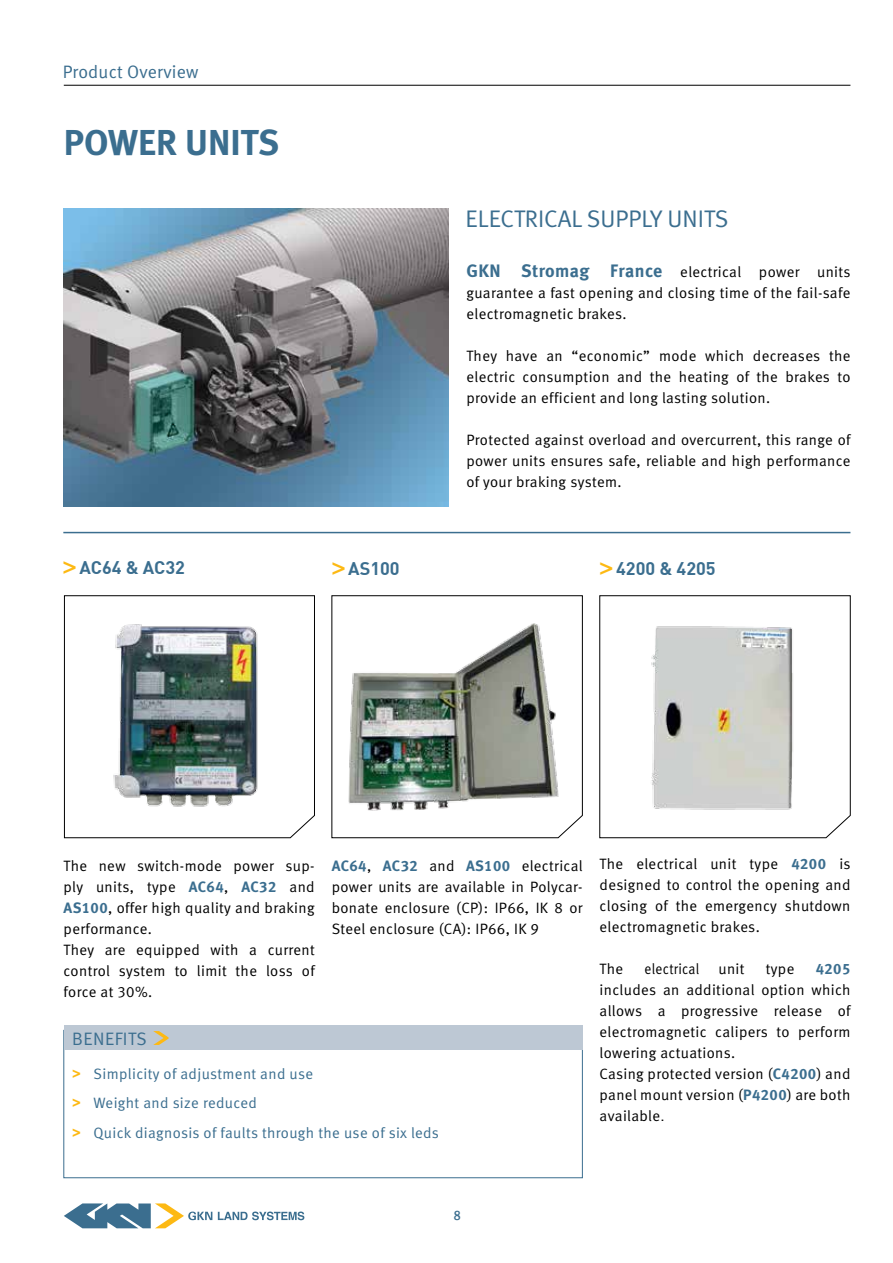
<style>
.page{position:relative;width:893px;height:1263px;background:#fff}
.page>*{position:absolute;margin:0;border:0;box-sizing:border-box;transform-origin:0 0}
.t1{font:36px "Meta Bold LF";color:#3b6e8f}
.t2{font:24px "Meta Normal LF";color:#3b6e8f}
.t3{font:700 18px "DIN";color:#3b6e8f}
.t4{font:18px "Meta Normal LF";letter-spacing:.01em;color:#3b6e8f}
.t5{font:15px/21px "Meta Normal LF";letter-spacing:.025em;color:#000;text-align:justify}
.t6{font:15px/29.5px "Meta Normal LF";letter-spacing:.025em;color:#3b6e8f}
.t7{font:15px "Meta Normal LF";letter-spacing:.025em;color:#000;scale:.9 1}
.t8{font:15px "Meta Bold LF";color:#3b6e8f}
.t9{font:500 condensed 13.5px "Franklin Gothic";color:#3b6e8f}
.s1{font-family:"Meta Bold LF";font-size:18px;color:#3b6e8f}
.s2{font-family:"Antique Olive Nord Italic A";font-weight:400;color:#fdb913}
.s3{font-family:"Meta Bold LF";color:#3b6e8f}
.s4{font-family:"Arial";font-weight:700;color:#fdb913}
.s5{font-family:"Arial"}
</style>
<div class="page">
<div style="left:64px;top:1030px;width:519px;height:148px;border:1px solid #3b6e8f"></div>
<img style="left:64px;top:595px;width:251px;height:243px">
<svg style="left:331px;top:595px;width:252px;height:243px"></svg>
<svg style="left:599px;top:595px;width:252px;height:243px"></svg>
<hr style="left:63px;top:532px;width:787px;height:1px;background:#3b6e8f">
<div style="left:64px;top:1026px;width:519px;height:24px;background:#bdc8d4"></div>
<svg style="left:153px;top:1031px;width:16px;height:14px"></svg>
<img style="left:63px;top:208px;width:386px;height:298px">
<svg style="left:64px;top:1203px;width:148px;height:25px"></svg>
<svg style="left:218px;top:1211px;width:86px;height:9px"></svg>
<hr style="left:64px;top:85px;width:786px;height:1px;background:#000">
<p class="t4" style="left:63px;top:61px;width:137px">Product Overview</p>
<h1 class="t1" style="left:64px;top:122px;width:217px">POWER UNITS</h1>
<h2 class="t2" style="left:466px;top:205px;width:264px">ELECTRICAL SUPPLY UNITS</h2>
<p class="t5" style="left:466px;top:261px;width:386px"><span class="s1">GKN Stromag France</span> electrical power units guarantee a fast opening and closing time of the fail-safe electromagnetic brakes.</p>
<p class="t5" style="left:466px;top:345px;width:385px">They have an “economic” mode which decreases the electric consumption and the heating of the brakes to provide an efficient and long lasting solution.</p>
<p class="t5" style="left:466px;top:429px;width:386px">Protected against overload and overcurrent, this range of power units ensures safe, reliable and high performance of your braking system.</p>
<p class="t3" style="left:63px;top:555px;width:123px"><span class="s2">&gt;</span> AC64 &amp; AC32</p>
<p class="t3" style="left:600px;top:556px;width:118px"><span class="s2">&gt;</span> 4200 &amp; 4205</p>
<p class="t3" style="left:332px;top:556px;width:70px"><span class="s2">&gt;</span> AS100</p>
<p class="t5" style="left:64px;top:855px;width:253px;text-align:left">The new switch-mode power sup&shy;ply units, type <span class="s3">AC64</span>, <span class="s3">AC32</span> and<br><span class="s3">AS100</span>, offer high quality and braking performance.<br>They are equipped with a current control system to limit the loss of force at 30%.</p>
<p class="t4" style="left:72px;top:1028px;width:76px">BENEFITS</p>
<p class="t5" style="left:332px;top:855px;width:253px"><span class="s3">AC64</span>, <span class="s3">AC32</span> and <span class="s3">AS100</span> electrical power units are available in Polycar&shy;bonate enclosure (CP): IP66, IK 8 or Steel enclosure (CA): IP66, IK 9</p>
<p class="t6" style="left:72px;top:1059px;width:368px"><span class="s4">&gt;</span> Simplicity of adjustment and use<br><span class="s4">&gt;</span> Weight and size reduced<br><span class="s4">&gt;</span> Quick diagnosis of faults through the use of six leds</p>
<p class="t5" style="left:600px;top:853px;width:253px">The electrical unit type <span class="s3">4200</span> is designed to control the opening and closing of the emergency shutdown electromagnetic brakes.</p>
<p class="t5" style="left:600px;top:958px;width:25px">The</p>
<p class="t7" style="left:645px;top:960px;width:63px">electrical</p>
<p class="t5" style="left:719px;top:958px;width:27px">unit</p>
<p class="t5" style="left:766px;top:958px;width:30px">type</p>
<p class="t8" style="left:816px;top:960px;width:36px">4205</p>
<p class="t5" style="left:600px;top:979px;width:253px;text-align:left">includes an additional option which allows a progressive release of electromagnetic calipers to perform lowering actuations.<br>Casing protected version (<span class="s3">C4200</span>) and panel mount version (<span class="s3">P4200</span>) are both available<span class="s5">.</span></p>
<p class="t9" style="left:454px;top:1207px;width:8px">8</p>
</div>
